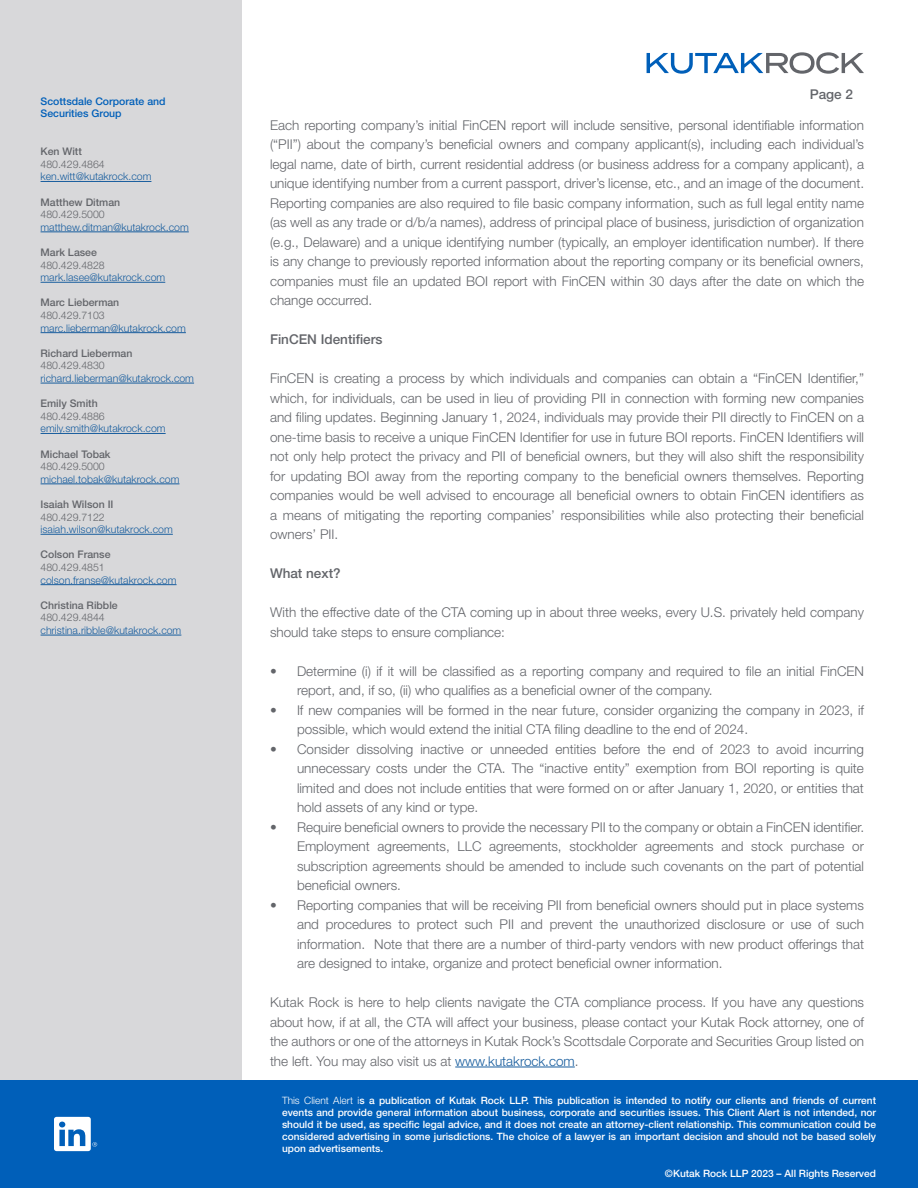
<style>
.page{position:relative;width:918px;height:1188px;background:#fff}
.page>*{position:absolute;margin:0;border:0;box-sizing:border-box;transform-origin:0 0}
.t1{font:300 13.5px/19.5px "Helvetica Neue LT Std";color:#63656a;text-align:justify}
.t2{font:500 13.5px "Helvetica Neue LT Std";color:#63656a}
.t3{font:300 10.5px "Helvetica Neue LT Std";color:#175d9e}
.t4{font:500 10.5px "Helvetica Neue LT Std";color:#63656a}
.t5{font:300 10.5px "Helvetica Neue LT Std";color:#63656a}
.t6{font:500 10.5px "Helvetica Neue LT Std";color:#005fb9}
.t7{font:500 10.2px/12.1px "Helvetica Neue LT Std";color:#fff;text-align:justify}
.s1{color:#175d9e}
.s2{font-weight:300}
</style>
<div class="page">
<svg style="left:647px;top:52px;width:217px;height:22px"></svg>
<div style="left:0;top:0;width:241px;height:1188px;background:#d8d8da"></div>
<hr style="left:455px;top:1067px;width:120px;height:1px;background:#175d9e">
<div style="left:0;top:1080px;width:918px;height:108px;background:#005fb9"></div>
<svg style="left:92px;top:1142px;width:5px;height:5px"></svg>
<div style="left:54px;top:1117px;width:37px;height:34px;background:#fff;border-radius:3px"></div>
<svg style="left:59px;top:1122px;width:26px;height:24px"></svg>
<hr style="left:41px;top:181px;width:110px;height:1px;background:#175d9e">
<hr style="left:41px;top:232px;width:148px;height:1px;background:#175d9e">
<hr style="left:41px;top:282px;width:124px;height:1px;background:#175d9e">
<hr style="left:41px;top:332px;width:145px;height:1px;background:#175d9e">
<hr style="left:41px;top:383px;width:153px;height:1px;background:#175d9e">
<hr style="left:41px;top:433px;width:125px;height:1px;background:#175d9e">
<hr style="left:41px;top:484px;width:138px;height:1px;background:#175d9e">
<hr style="left:41px;top:534px;width:132px;height:1px;background:#175d9e">
<hr style="left:41px;top:584px;width:136px;height:1px;background:#175d9e">
<hr style="left:41px;top:635px;width:140px;height:1px;background:#175d9e">
<p class="t6" style="left:41px;top:95px;width:127px">Scottsdale Corporate and</p>
<p class="t6" style="left:41px;top:107px;width:83px">Securities Group</p>
<p class="t4" style="left:41px;top:145px;width:43px">Ken Witt</p>
<p class="t5" style="left:41px;top:158px;width:66px">480.429.4864</p>
<p class="t3" style="left:41px;top:170px;width:112px">ken.witt@kutakrock.com</p>
<p class="t4" style="left:41px;top:196px;width:81px">Matthew Ditman</p>
<p class="t5" style="left:41px;top:208px;width:66px">480.429.5000</p>
<p class="t3" style="left:41px;top:221px;width:150px">matthew.ditman@kutakrock.com</p>
<p class="t4" style="left:41px;top:246px;width:58px">Mark Lasee</p>
<p class="t5" style="left:41px;top:258px;width:66px">480.429.4828</p>
<p class="t3" style="left:41px;top:271px;width:126px">mark.lasee@kutakrock.com</p>
<p class="t4" style="left:41px;top:296px;width:80px">Marc Lieberman</p>
<p class="t5" style="left:41px;top:309px;width:66px">480.429.7103</p>
<p class="t3" style="left:41px;top:321px;width:147px">marc.lieberman@kutakrock.com</p>
<p class="t4" style="left:41px;top:347px;width:93px">Richard Lieberman</p>
<p class="t5" style="left:41px;top:359px;width:66px">480.429.4830</p>
<p class="t3" style="left:41px;top:372px;width:155px">richard.lieberman@kutakrock.com</p>
<p class="t4" style="left:41px;top:397px;width:59px">Emily Smith</p>
<p class="t5" style="left:41px;top:410px;width:66px">480.429.4886</p>
<p class="t3" style="left:41px;top:422px;width:127px">emily.smith@kutakrock.com</p>
<p class="t4" style="left:41px;top:448px;width:72px">Michael Tobak</p>
<p class="t5" style="left:41px;top:460px;width:66px">480.429.5000</p>
<p class="t3" style="left:41px;top:473px;width:140px">michael.tobak@kutakrock.com</p>
<p class="t4" style="left:41px;top:498px;width:74px">Isaiah Wilson II</p>
<p class="t5" style="left:41px;top:510px;width:66px">480.429.7122</p>
<p class="t3" style="left:41px;top:523px;width:134px">isaiah.wilson@kutakrock.com</p>
<p class="t4" style="left:41px;top:548px;width:72px">Colson Franse</p>
<p class="t5" style="left:41px;top:561px;width:66px">480.429.4851</p>
<p class="t3" style="left:41px;top:573px;width:137px">colson.franse@kutakrock.com</p>
<p class="t4" style="left:41px;top:599px;width:79px">Christina Ribble</p>
<p class="t5" style="left:41px;top:611px;width:66px">480.429.4844</p>
<p class="t3" style="left:41px;top:624px;width:142px">christina.ribble@kutakrock.com</p>
<p class="t2" style="left:810px;top:86px;width:45px">Page 2</p>
<p class="t1" style="left:270px;top:115px;width:596px">Each reporting company’s initial FinCEN report will include sensitive, personal identifiable information (“PII”) about the company’s beneficial owners and company applicant(s), including each individual’s legal name, date of birth, current residential address (or business address for a company applicant), a unique identifying number from a current passport, driver’s license, etc., and an image of the document.<br>Reporting companies are also required to file basic company information, such as full legal entity name (as well as any trade or d/b/a names), address of principal place of business, jurisdiction of organization (e.g., Delaware) and a unique identifying number (typically, an employer identification number). If there is any change to previously reported information about the reporting company or its beneficial owners, companies must file an updated BOI report with FinCEN within 30 days after the date on which the change occurred.</p>
<p class="t2" style="left:270px;top:331px;width:114px">FinCEN Identifiers</p>
<p class="t1" style="left:270px;top:368px;width:596px">FinCEN is creating a process by which individuals and companies can obtain a “FinCEN Identifier,” which, for individuals, can be used in lieu of providing PII in connection with forming new companies and filing updates. Beginning January 1, 2024, individuals may provide their PII directly to FinCEN on a one-time basis to receive a unique FinCEN Identifier for use in future BOI reports. FinCEN Identifiers will not only help protect the privacy and PII of beneficial owners, but they will also shift the responsibility for updating BOI away from the reporting company to the beneficial owners themselves. Reporting companies would be well advised to encourage all beneficial owners to obtain FinCEN identifiers as a means of mitigating the reporting companies’ responsibilities while also protecting their beneficial owners’ PII.</p>
<p class="t2" style="left:270px;top:565px;width:72px">What next?</p>
<p class="t1" style="left:270px;top:602px;width:596px">With the effective date of the CTA coming up in about three weeks, every U.S. privately held company should take steps to ensure compliance:</p>
<p class="t1" style="left:297px;top:661px;width:569px;text-indent:-27px">• Determine (i) if it will be classified as a reporting company and required to file an initial FinCEN report, and, if so, (ii) who qualifies as a beneficial owner of the company.</p>
<p class="t1" style="left:297px;top:700px;width:569px;text-indent:-27px">• If new companies will be formed in the near future, consider organizing the company in 2023, if possible, which would extend the initial CTA filing deadline to the end of 2024.</p>
<p class="t1" style="left:297px;top:739px;width:569px;text-indent:-27px">• Consider dissolving inactive or unneeded entities before the end of 2023 to avoid incurring unnecessary costs under the CTA. The “inactive entity” exemption from BOI reporting is quite limited and does not include entities that were formed on or after January 1, 2020, or entities that hold assets of any kind or type.</p>
<p class="t1" style="left:297px;top:817px;width:569px;text-indent:-27px">• Require beneficial owners to provide the necessary PII to the company or obtain a FinCEN identifier.<br>Employment agreements, LLC agreements, stockholder agreements and stock purchase or subscription agreements should be amended to include such covenants on the part of potential beneficial owners.</p>
<p class="t1" style="left:297px;top:895px;width:569px;text-indent:-27px">• Reporting companies that will be receiving PII from beneficial owners should put in place systems and procedures to protect such PII and prevent the unauthorized disclosure or use of such information. Note that there are a number of third-party vendors with new product offerings that are designed to intake, organize and protect beneficial owner information.</p>
<p class="t1" style="left:270px;top:992px;width:596px">Kutak Rock is here to help clients navigate the CTA compliance process. If you have any questions about how, if at all, the CTA will affect your business, please contact your Kutak Rock attorney, one of the authors or one of the attorneys in Kutak Rock’s Scottsdale Corporate and Securities Group listed on the left. You may also visit us at <span class="s1">www.kutakrock.com</span>.</p>
<p class="t7" style="left:282px;top:1094px;width:596px"><span class="s2">This Client Alert i</span>s a publication of Kutak Rock LLP. This publication is intended to notify our clients and friends of current events and provide general information about business, corporate and securities issues. This Client Alert is not intended, nor should it be used, as specific legal advice, and it does not create an attorney-client relationship. This communication could be considered advertising in some jurisdictions. The choice of a lawyer is an important decision and should not be based solely upon advertisements.</p>
<p class="t7" style="left:665px;top:1167px;width:213px">©Kutak Rock LLP 2023 – All Rights Reserved</p>
</div>
